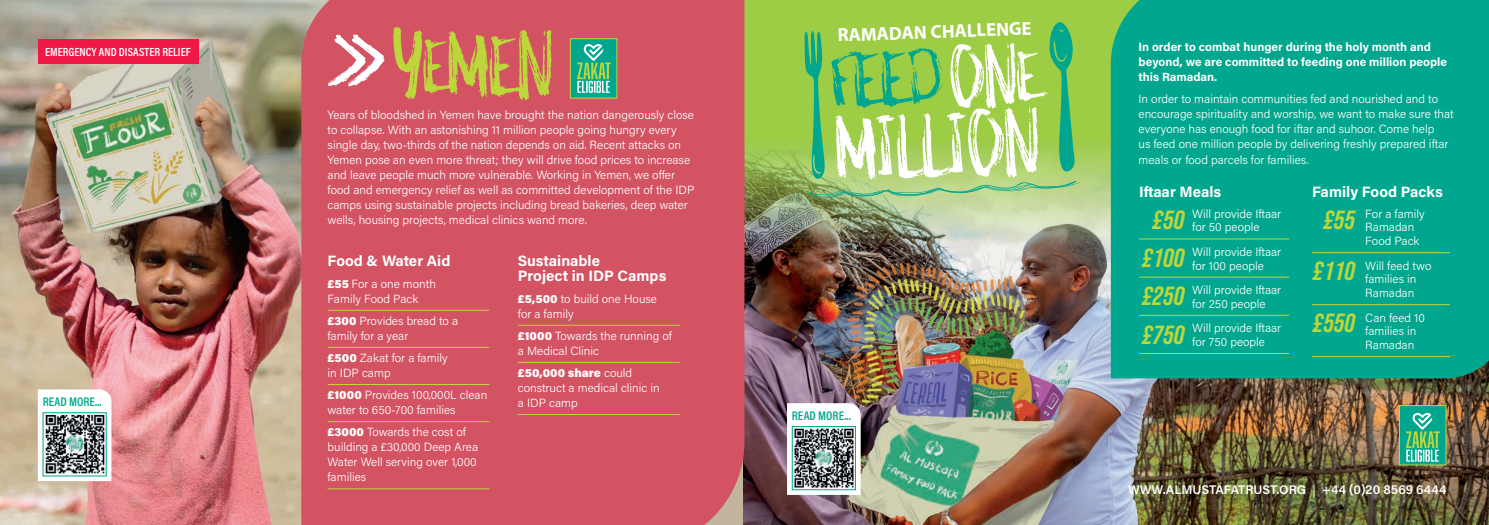
<style>
.page{position:relative;width:1489px;height:525px;background:#fff}
.page>*{position:absolute;margin:0;border:0;box-sizing:border-box;transform-origin:0 0}
.t1{font:134.12px "somethingwild";color:#bdd63c}
.t2{font:132.75px "somethingwild";color:#fff}
.t3{font:124.12px "somethingwild";color:#00a78e}
.t4{font:italic 700 26.25px "Bebas Neue Pro";color:#bdd63c}
.t5{font:700 18.75px "Myriad Pro";color:#fff}
.t6{font:700 15px/15px "Acumin Pro";color:#fff}
.t7{font:600 12.62px "Acumin Pro Cond";color:#00a78e}
.t8{font:600 12.5px "Acumin Pro";color:#fff}
.t9{font:300 11.88px/15px "Acumin Pro";color:#fff}
.t10{font:700 11.88px/15px "Acumin Pro";color:#fff}
.t11{font:600 11.88px "Acumin Pro Cond";color:#fff}
.s1{color:#fff}
.s2{font-weight:900}
.s3{font-weight:300}
</style>
<div class="page">
<img style="left:744px;top:271px;width:744px;height:253px">
<img style="left:744px;top:0;width:366px;height:271px">
<img style="left:0;top:0;width:301px;height:524px">
<div style="left:301px;top:0;width:443px;height:524px;background:#d35363"></div>
<div style="left:1110px;top:0;width:378px;height:378px;background:#00a78e"></div>
<hr style="left:327px;top:309px;width:162px;height:1px;background:#bdd63c">
<hr style="left:327px;top:347px;width:162px;height:1px;background:#bdd63c">
<hr style="left:327px;top:384px;width:162px;height:1px;background:#bdd63c">
<hr style="left:327px;top:421px;width:162px;height:1px;background:#bdd63c">
<hr style="left:327px;top:488px;width:162px;height:1px;background:#bdd63c">
<hr style="left:518px;top:324px;width:161px;height:1px;background:#bdd63c">
<hr style="left:518px;top:362px;width:161px;height:1px;background:#bdd63c">
<hr style="left:518px;top:414px;width:161px;height:1px;background:#bdd63c">
<div style="left:38px;top:39px;width:160px;height:25px;background:#ed1845"></div>
<hr style="left:1311px;top:252px;width:138px;height:1px;background:#bdd63c">
<hr style="left:1311px;top:304px;width:138px;height:1px;background:#bdd63c">
<hr style="left:1311px;top:356px;width:138px;height:1px;background:#bdd63c">
<hr style="left:1139px;top:238px;width:150px;height:1px;background:#bdd63c">
<hr style="left:1139px;top:276px;width:150px;height:1px;background:#bdd63c">
<hr style="left:1139px;top:314px;width:150px;height:1px;background:#bdd63c">
<hr style="left:1139px;top:353px;width:150px;height:1px;background:#bdd63c">
<hr style="left:1299px;top:186px;width:1px;height:169px;background:#00a78e">
<div style="left:1399px;top:405px;width:46px;height:59px;background:#00a78e"></div>
<svg style="left:1406px;top:413px;width:33px;height:48px"></svg>
<div style="left:1398px;top:405px;width:48px;height:60px;border:1px solid #bdd63c"></div>
<div style="left:570px;top:39px;width:47px;height:59px;background:#00a78e"></div>
<svg style="left:577px;top:44px;width:34px;height:49px"></svg>
<div style="left:570px;top:38px;width:47px;height:60px;border:1px solid #bdd63c"></div>
<svg style="left:327px;top:34px;width:57px;height:52px"></svg>
<svg style="left:37px;top:388px;width:75px;height:93px"></svg>
<img style="left:45px;top:414px;width:59px;height:60px">
<svg style="left:786px;top:402px;width:75px;height:93px"></svg>
<img style="left:794px;top:428px;width:59px;height:59px">
<div style="left:792px;top:426px;width:63px;height:63px;border:1px solid #00a78e"></div>
<svg style="left:804px;top:22px;width:276px;height:176px;background:#95ca56"></svg>
<h3 class="t5" style="left:837px;top:23px;width:196px;rotate:-2deg">RAMADAN CHALLENGE</h3>
<h1 class="t1" style="left:393px;top:-12px;width:161px">YEMeN</h1>
<p class="t11" style="left:45px;top:44px;width:147px">EMERGENCY AND DISASTER RELIEF</p>
<p class="t10" style="left:1138px;top:39px;width:310px">In order to combat hunger during the holy month and beyond, we are committed to feeding one million people this Ramadan.</p>
<p class="t9" style="left:1138px;top:91px;width:316px">In order to maintain communities fed and nourished and to encourage spirituality and worship, we want to make sure that everyone has enough food for iftar and suhoor. Come help<br>us feed one million people by delivering freshly prepared iftar meals or food parcels for families.</p>
<p class="t6" style="left:1311px;top:183px;width:132px">Family Food Packs</p>
<p class="t9" style="left:1365px;top:206px;width:61px;line-height:13.8px">For a family<br>Ramadan<br>Food Pack</p>
<p class="t9" style="left:1365px;top:258px;width:68px;line-height:13.8px">Will feed two families in<br>Ramadan</p>
<p class="t9" style="left:1365px;top:310px;width:61px;line-height:13.8px">Can feed 10 families in<br>Ramadan</p>
<h3 class="t3" style="left:829px;top:9px;width:210px;rotate:-2deg">Feed<span class="s1">ONE</span></h3>
<h2 class="t2" style="left:833px;top:73px;width:204px;rotate:-2deg">Million</h2>
<p class="t9" style="left:327px;top:107px;width:368px">Years of bloodshed in Yemen have brought the nation dangerously close to collapse. With an astonishing 11 million people going hungry every single day, two-thirds of the nation depends on aid. Recent attacks on Yemen pose an even more threat; they will drive food prices to increase and leave people much more vulnerable. Working in Yemen, we offer food and emergency relief as well as committed development of the IDP camps using sustainable projects including bread bakeries, deep water wells, housing projects, medical clinics wand more.</p>
<p class="t6" style="left:327px;top:252px;width:124px">Food &amp; Water Aid</p>
<p class="t9" style="left:327px;top:275px;width:110px"><span class="s2">£55</span> For a one month<br>Family Food Pack</p>
<p class="t9" style="left:327px;top:312px;width:132px"><span class="s2">£300</span> Provides bread to a family for a year</p>
<p class="t9" style="left:327px;top:349px;width:122px"><span class="s2">£500</span> Zakat for a family in IDP camp</p>
<p class="t9" style="left:327px;top:386px;width:161px"><span class="s2">£1000</span> Provides 100,000L clean water to 650-700 families</p>
<p class="t9" style="left:327px;top:424px;width:152px"><span class="s2">£3000</span> Towards the cost of building a £30,000 Deep Area<br>Water Well serving over 1,000 families</p>
<p class="t6" style="left:1139px;top:183px;width:84px">Iftaar Meals</p>
<p class="t9" style="left:1192px;top:206px;width:90px;line-height:13.8px">Will provide Iftaar for 50 people</p>
<p class="t9" style="left:1192px;top:244px;width:90px;line-height:13.8px">Will provide Iftaar for 100 people</p>
<p class="t9" style="left:1192px;top:282px;width:90px;line-height:13.8px">Will provide Iftaar for 250 people</p>
<p class="t9" style="left:1142px;top:320px;width:141px;line-height:13.8px;text-indent:50px">Will provide Iftaar <sup>£750</sup> for 750 people</p>
<h3 class="t4" style="left:1323px;top:205px;width:33px">£55</h3>
<h3 class="t4" style="left:1152px;top:205px;width:33px">£50</h3>
<h3 class="t4" style="left:1142px;top:243px;width:44px">£100</h3>
<p class="t6" style="left:518px;top:252px;width:150px">Sustainable<br>Project in IDP Camps</p>
<p class="t9" style="left:518px;top:290px;width:141px"><span class="s2">£5,500</span> to build one House for a family</p>
<p class="t9" style="left:518px;top:327px;width:156px"><span class="s2">£1000</span> Towards the running of a Medical Clinic</p>
<p class="t9" style="left:518px;top:364px;width:143px"><span class="s2">£50,000 share</span> could construct a medical clinic in a IDP camp</p>
<h3 class="t4" style="left:1312px;top:256px;width:43px">£110</h3>
<h3 class="t4" style="left:1142px;top:281px;width:44px">£250</h3>
<h3 class="t4" style="left:1312px;top:308px;width:43px">£550</h3>
<p class="t7" style="left:43px;top:393px;width:61px">READ MORE...</p>
<p class="t7" style="left:791px;top:407px;width:61px">READ MORE...</p>
<p class="t8" style="left:1127px;top:480px;width:320px">WWW.ALMUSTAFATRUST.ORG <span class="s3">|</span> +44 (0)20 8569 6444</p>
</div>
